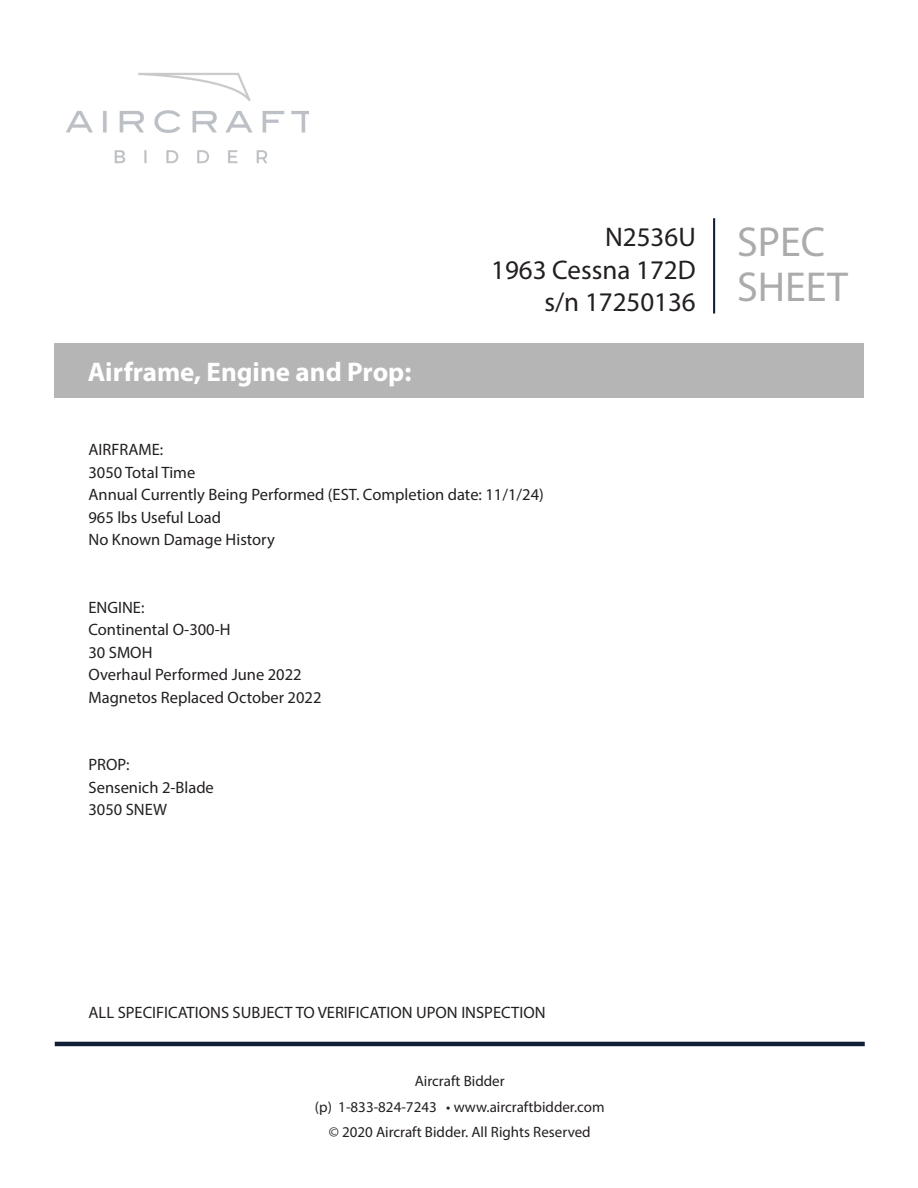
<style>
.page{position:relative;width:918px;height:1188px;background:#fff}
.page>*{position:absolute;margin:0;border:0;box-sizing:border-box;transform-origin:0 0}
.t1{font:42px/45.2px "Myriad Pro";color:#aaabab}
.t2{font:27px/32.4px "Myriad Pro";color:#231f20;text-align:right}
.t3{font:700 27px "Myriad Pro";color:#fff}
.t4{font:16.5px "Myriad Pro";color:#231f20}
.t5{font:15px/25.5px "Myriad Pro";color:#231f20;text-align:center}
</style>
<div class="page">
<div style="left:55px;top:344px;width:809px;height:54px;background:#b5b5b6"></div>
<img style="left:66px;top:73px;width:243px;height:91px">
<hr style="left:55px;top:1042px;width:810px;height:4px;background:#101f37">
<hr style="left:713px;top:218px;width:2px;height:96px;background:#101f37">
<p class="t3" style="left:88px;top:354px;width:325px">Airframe, Engine and Prop:</p>
<h2 class="t2" style="left:491px;top:221px;width:206px">N2536U<br>1963 Cessna 172D s/n 17250136</h2>
<h1 class="t1" style="left:737px;top:219px;width:112px">SPEC<br>SHEET</h1>
<p class="t4" style="left:88px;top:439px;width:76px">AIRFRAME:</p>
<p class="t4" style="left:88px;top:462px;width:108px">3050 Total Time</p>
<p class="t4" style="left:88px;top:484px;width:457px">Annual Currently Being Performed (EST. Completion date: 11/1/24)</p>
<p class="t4" style="left:88px;top:507px;width:134px">965 lbs Useful Load</p>
<p class="t4" style="left:88px;top:529px;width:188px">No Known Damage History</p>
<p class="t4" style="left:88px;top:597px;width:57px">ENGINE:</p>
<p class="t4" style="left:88px;top:619px;width:144px">Continental O-300-H</p>
<p class="t4" style="left:88px;top:642px;width:65px">30 SMOH</p>
<p class="t4" style="left:88px;top:664px;width:215px">Overhaul Performed June 2022</p>
<p class="t4" style="left:88px;top:687px;width:234px">Magnetos Replaced October 2022</p>
<p class="t4" style="left:88px;top:754px;width:43px">PROP:</p>
<p class="t4" style="left:88px;top:777px;width:127px">Sensenich 2-Blade</p>
<p class="t4" style="left:88px;top:799px;width:80px">3050 SNEW</p>
<p class="t4" style="left:88px;top:1002px;width:459px">ALL SPECIFICATIONS SUBJECT TO VERIFICATION UPON INSPECTION</p>
<p class="t5" style="left:315px;top:1068px;width:291px">Aircraft Bidder<br>(p) 1-833-824-7243 • www.aircraftbidder.com © 2020 Aircraft Bidder. All Rights Reserved</p>
</div>
